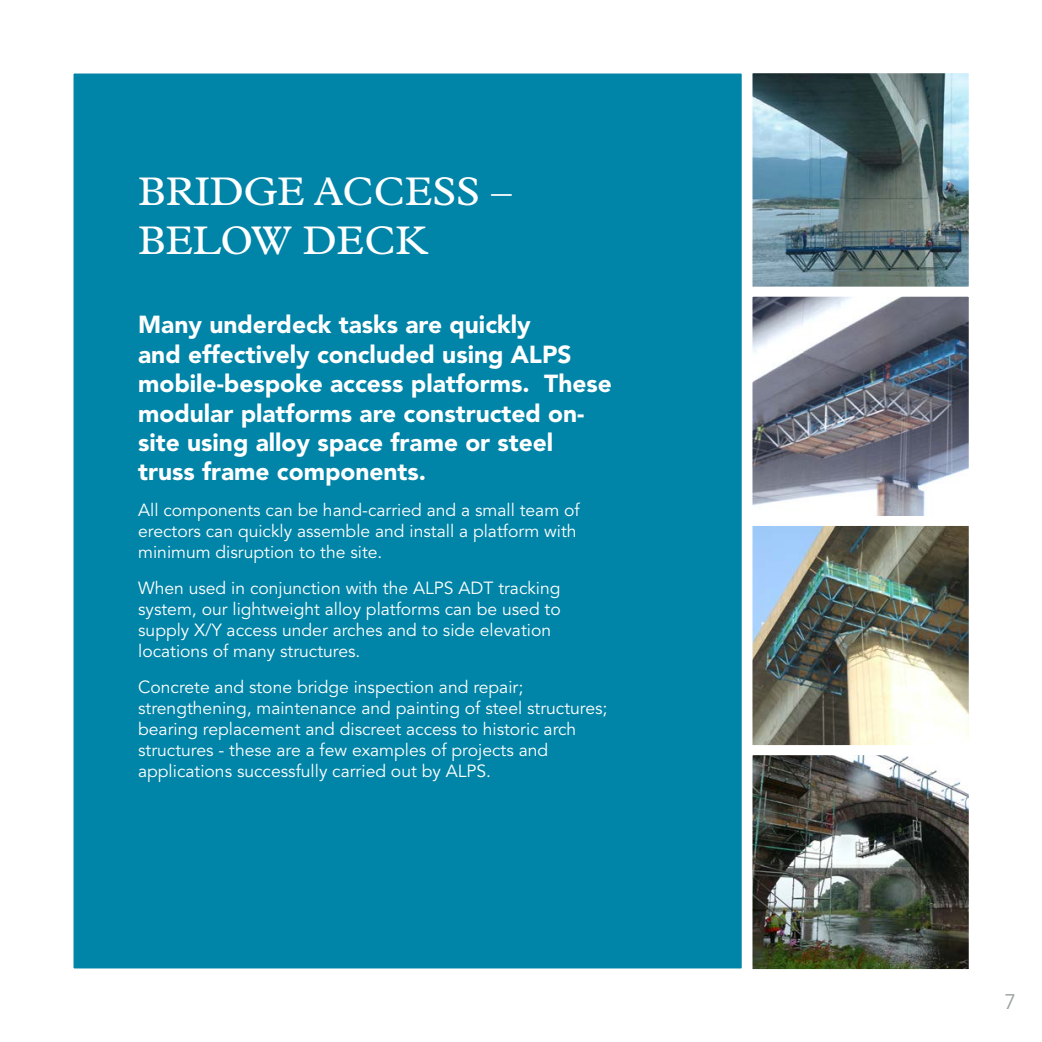
<style>
.page{position:relative;width:1042px;height:1042px;background:#fff}
.page>*{position:absolute;margin:0;border:0;box-sizing:border-box;transform-origin:0 0}
.t1{font:40.25px/48.3px "Plantin";color:#fff}
.t2{font:900 24.5px/29.4px "Avenir";color:#fff}
.t3{font:21px "Avenir";color:#9ba1a3}
.t4{font:17.5px/21px "Avenir";color:#fff}
</style>
<div class="page">
<div style="left:63px;top:63px;width:689px;height:916px;background:#0084a7;border:10px solid #fff"></div>
<img style="left:753px;top:74px;width:214px;height:212px">
<div style="left:742px;top:63px;width:236px;height:234px;border:10px solid #fff"></div>
<img style="left:753px;top:298px;width:214px;height:217px">
<div style="left:742px;top:287px;width:236px;height:239px;border:10px solid #fff"></div>
<img style="left:753px;top:527px;width:214px;height:441px">
<div style="left:742px;top:516px;width:236px;height:239px;border:10px solid #fff"></div>
<div style="left:742px;top:745px;width:236px;height:234px;border:10px solid #fff"></div>
<h1 class="t1" style="left:138px;top:167px;width:375px">BRIDGE ACCESS –<br>BELOW DECK</h1>
<h2 class="t2" style="left:138px;top:310px;width:475px">Many underdeck tasks are quickly<br>and effectively concluded using ALPS mobile-bespoke access platforms. These modular platforms are constructed on&shy;site using alloy space frame or steel truss frame components.</h2>
<p class="t4" style="left:138px;top:500px;width:443px">All components can be hand-carried and a small team of erectors can quickly assemble and install a platform with minimum disruption to the site.</p>
<p class="t4" style="left:138px;top:578px;width:424px">When used in conjunction with the ALPS ADT tracking system, our lightweight alloy platforms can be used to supply X/Y access under arches and to side elevation locations of many structures.</p>
<p class="t4" style="left:138px;top:677px;width:471px">Concrete and stone bridge inspection and repair; strengthening, maintenance and painting of steel structures; bearing replacement and discreet access to historic arch structures - these are a few examples of projects and applications successfully carried out by ALPS.</p>
<p class="t3" style="left:1004px;top:990px;width:13px">7</p>
</div>
